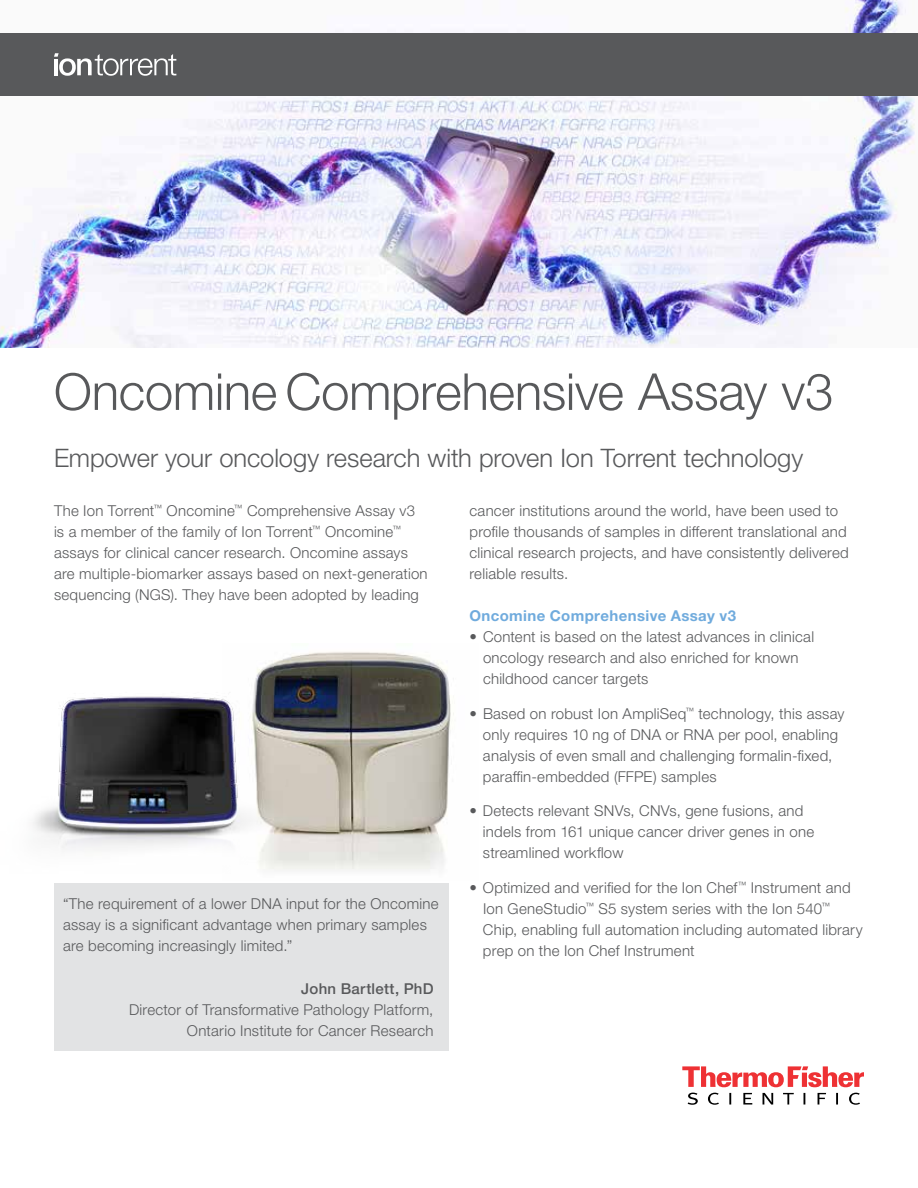
<style>
.page{position:relative;width:918px;height:1188px;background:#fff}
.page>*{position:absolute;margin:0;border:0;box-sizing:border-box;transform-origin:0 0}
.t1{font:300 51px "Helvetica Neue LTW1 G";letter-spacing:-.01em;color:#58595b}
.t2{font:300 25.5px "Helvetica Neue LTW1 G";letter-spacing:-.005em;color:#58595b}
.t3{font:300 15px/21px "Helvetica Neue LTW1 G";letter-spacing:.015em;color:#58595b}
.t4{font:700 15px "Helvetica Neue LTW1 G";letter-spacing:.025em;color:#70abdd}
.t5{font:500 15px "Helvetica Neue LTW1 G";letter-spacing:.02em;color:#58595b}
</style>
<div class="page">
<img style="left:352px;top:652px;width:102px;height:219px">
<svg style="left:682px;top:1066px;width:182px;height:21px"></svg>
<svg style="left:688px;top:1093px;width:172px;height:12px"></svg>
<img style="left:0;top:0;width:915px;height:348px">
<img style="left:33px;top:652px;width:319px;height:219px">
<div style="left:54px;top:884px;width:394px;height:168px;background:#e2e3e4"></div>
<div style="left:0;top:33px;width:918px;height:63px;background:#58595b"></div>
<svg style="left:54px;top:53px;width:122px;height:23px"></svg>
<h1 class="t1" style="left:54px;top:361px;width:781px">Oncomine Comprehensive Assay v3</h1>
<h2 class="t2" style="left:54px;top:442px;width:751px">Empower your oncology research with proven Ion Torrent technology</h2>
<p class="t3" style="left:54px;top:500px;width:375px">The Ion Torrent<sup>™</sup> Oncomine<sup>™</sup> Comprehensive Assay v3 is a member of the family of Ion Torrent<sup>™</sup> Oncomine<sup>™ </sup>assays for clinical cancer research. Oncomine assays are multiple-biomarker assays based on next-generation sequencing (NGS). They have been adopted by leading</p>
<p class="t3" style="left:470px;top:500px;width:381px">cancer institutions around the world, have been used to profile thousands of samples in different translational and clinical research projects, and have consistently delivered reliable results.</p>
<p class="t4" style="left:470px;top:606px;width:268px">Oncomine Comprehensive Assay v3</p>
<p class="t3" style="left:483px;top:626px;width:333px;text-indent:-14px">• Content is based on the latest advances in clinical oncology research and also enriched for known childhood cancer targets</p>
<p class="t3" style="left:483px;top:703px;width:363px;text-indent:-13px">• Based on robust Ion AmpliSeq<sup>™</sup> technology, this assay only requires 10 ng of DNA or RNA per pool, enabling analysis of even small and challenging formalin-fixed, paraffin-embedded (FFPE) samples</p>
<p class="t3" style="left:483px;top:800px;width:333px;text-indent:-14px">• Detects relevant SNVs, CNVs, gene fusions, and indels from 161 unique cancer driver genes in one streamlined workflow</p>
<p class="t3" style="left:483px;top:877px;width:381px;text-indent:-14px">• Optimized and verified for the Ion Chef<sup>™</sup> Instrument and Ion GeneStudio<sup>™</sup> S5 system series with the Ion 540<sup>™ </sup>Chip, enabling full automation including automated library prep on the Ion Chef Instrument</p>
<p class="t3" style="left:63px;top:893px;width:377px">“The requirement of a lower DNA input for the Oncomine assay is a significant advantage when primary samples are becoming increasingly limited.”</p>
<p class="t5" style="left:301px;top:980px;width:134px">John Bartlett, PhD</p>
<p class="t3" style="left:129px;top:1000px;width:306px;text-align:right">Director of Transformative Pathology Platform,<br>Ontario Institute for Cancer Research</p>
</div>
